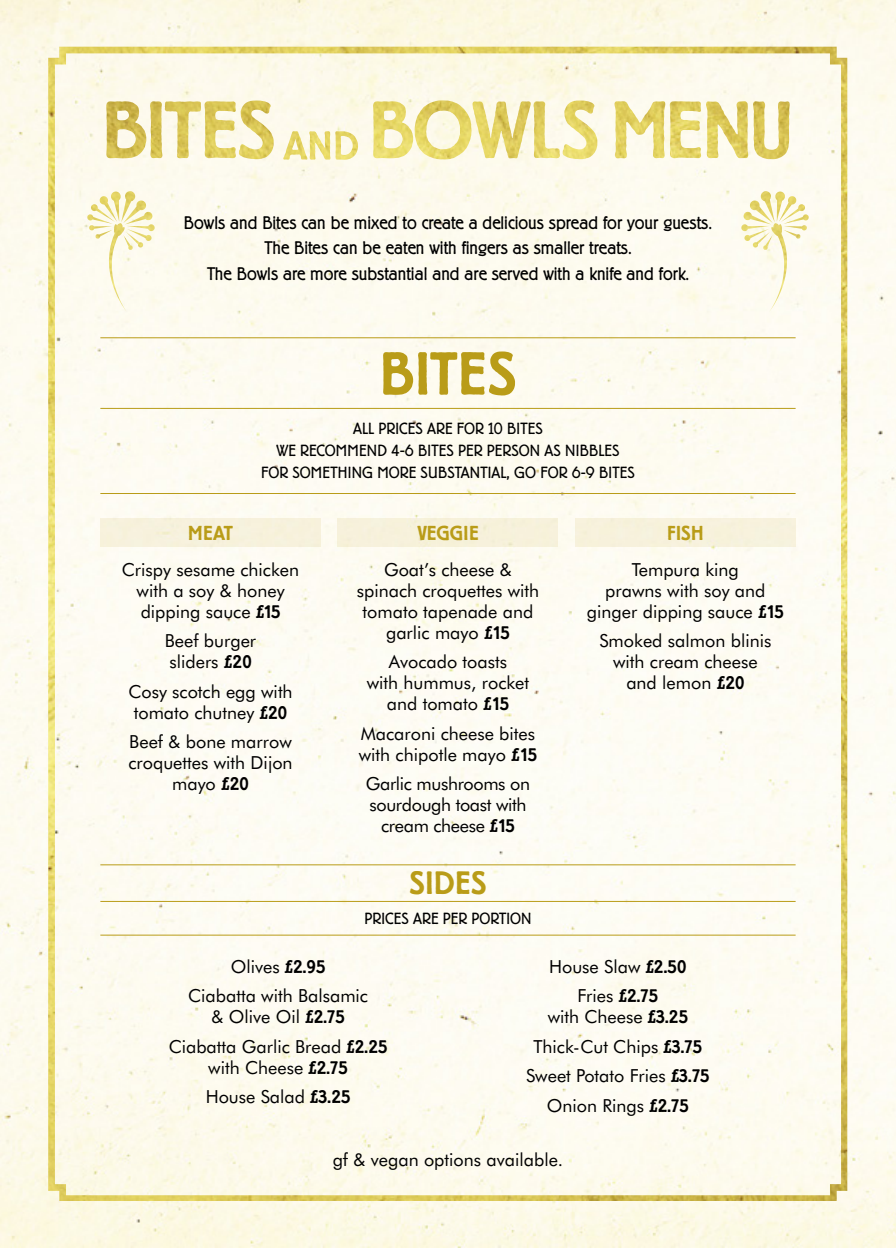
<style>
.page{position:relative;width:896px;height:1248px;background:#fff}
.page>*{position:absolute;margin:0;border:0;box-sizing:border-box;transform-origin:0 0}
.t1{font:500 60px "Berliner Grotesk BQ";letter-spacing:.005em;color:#b99c18}
.t2{font:500 32px "Berliner Grotesk BQ";letter-spacing:.02em;color:#b99c18}
.t3{font:500 20px "Berliner Grotesk BQ";letter-spacing:.02em;color:#b99c18}
.t4{font:18px/21px "Futura BT";color:#000;text-align:center}
.t5{font:300 18px/25.6px "Berliner Grotesk BQ";color:#000;text-align:center}
.t6{font:18px/21px "Futura BT";letter-spacing:-.02em;color:#000;text-align:center}
.t7{font:300 16px/22px "Berliner Grotesk BQ";letter-spacing:.005em;color:#000;text-align:center}
.s1{font-family:"Berliner Grotesk BQ";font-weight:500}
</style>
<div class="page">
<img style="left:0;top:0;width:896px;height:1247px">
<img style="left:48px;top:47px;width:799px;height:1153px">
<img style="left:415px;top:100px;width:56px;height:59px">
<div style="left:100px;top:518px;width:221px;height:28px;background:#f7f1dc"></div>
<div style="left:338px;top:518px;width:220px;height:28px;background:#f7f1da"></div>
<div style="left:575px;top:518px;width:220px;height:28px;background:#f7f1dc"></div>
<hr style="left:100px;top:337px;width:695px;height:1px;background:#b99c18">
<hr style="left:100px;top:864px;width:695px;height:1px;background:#b99c18">
<hr style="left:100px;top:408px;width:695px;height:1px;background:#b99c18">
<hr style="left:100px;top:900px;width:695px;height:1px;background:#b99c18">
<hr style="left:100px;top:934px;width:695px;height:1px;background:#b99c18">
<hr style="left:100px;top:493px;width:695px;height:1px;background:#b99c18">
<img style="left:87px;top:191px;width:68px;height:121px">
<img style="left:741px;top:191px;width:68px;height:121px">
<p class="t5" style="left:184px;top:210px;width:530px">Bowls and Bites can be mixed to create a delicious spread for your guests.<br>The Bites can be eaten with fingers as smaller treats.<br>The Bowls are more substantial and are served with a knife and fork.</p>
<h1 class="t1" style="left:379px;top:341px;width:138px">BITES</h1>
<p class="t7" style="left:261px;top:418px;width:375px">ALL PRICES ARE FOR 10 BITES<br>WE RECOMMEND 4-6 BITES PER PERSON AS NIBBLES<br>FOR SOMETHING MORE SUBSTANTIAL, GO FOR 6-9 BITES</p>
<p class="t3" style="left:188px;top:522px;width:46px">MEAT</p>
<p class="t3" style="left:417px;top:522px;width:63px">VEGGIE</p>
<p class="t3" style="left:667px;top:522px;width:38px">FISH</p>
<p class="t4" style="left:122px;top:558px;width:179px">Crispy sesame chicken with a soy &amp; honey dipping sauce <span class="s1">£15</span></p>
<p class="t4" style="left:165px;top:630px;width:93px;text-align:left">Beef burger sliders <span class="s1">£20</span></p>
<p class="t4" style="left:128px;top:680px;width:166px;text-align:left">Cosy scotch egg with tomato chutney <span class="s1">£20</span></p>
<p class="t4" style="left:128px;top:731px;width:166px">Beef &amp; bone marrow croquettes with Dijon mayo <span class="s1">£20</span></p>
<p class="t4" style="left:357px;top:558px;width:184px">Goat’s cheese &amp; spinach croquettes with tomato tapenade and garlic mayo <span class="s1">£15</span></p>
<p class="t4" style="left:367px;top:651px;width:164px">Avocado toasts<br>with hummus, rocket and tomato <span class="s1">£15</span></p>
<p class="t4" style="left:359px;top:722px;width:180px;text-align:left">Macaroni cheese bites with chipotle mayo <span class="s1">£15</span></p>
<p class="t6" style="left:366px;top:773px;width:166px">Garlic mushrooms on sourdough toast with cream cheese <span class="s1">£15</span></p>
<p class="t4" style="left:587px;top:558px;width:198px">Tempura king<br>prawns with soy and ginger dipping sauce <span class="s1">£15</span></p>
<p class="t4" style="left:599px;top:630px;width:173px">Smoked salmon blinis with cream cheese and lemon <span class="s1">£20</span></p>
<h2 class="t2" style="left:410px;top:865px;width:78px">SIDES</h2>
<p class="t7" style="left:364px;top:907px;width:169px">PRICES ARE PER PORTION</p>
<p class="t4" style="left:188px;top:951px;width:181px;line-height:29.6px">Olives <span class="s1">£2.95<br></span>Ciabatta with Balsamic</p>
<p class="t4" style="left:169px;top:1001px;width:220px;line-height:29.6px">&amp; Olive Oil <span class="s1">£2.75<br></span>Ciabatta Garlic Bread <span class="s1">£2.25</span></p>
<p class="t4" style="left:206px;top:1052px;width:146px;line-height:29.6px;text-align:left">with Cheese <span class="s1">£2.75<br></span>House Salad <span class="s1">£3.25</span></p>
<p class="t4" style="left:549px;top:951px;width:139px;line-height:29.6px">House Slaw <span class="s1">£2.50<br></span>Fries <span class="s1">£2.75</span></p>
<p class="t4" style="left:526px;top:1001px;width:185px;line-height:29.6px">with Cheese <span class="s1">£3.25<br></span>Thick-Cut Chips <span class="s1">£3.75<br></span>Sweet Potato Fries <span class="s1">£3.75<br></span>Onion Rings <span class="s1">£2.75</span></p>
<p class="t4" style="left:333px;top:1148px;width:232px">gf &amp; vegan options available.</p>
</div>
